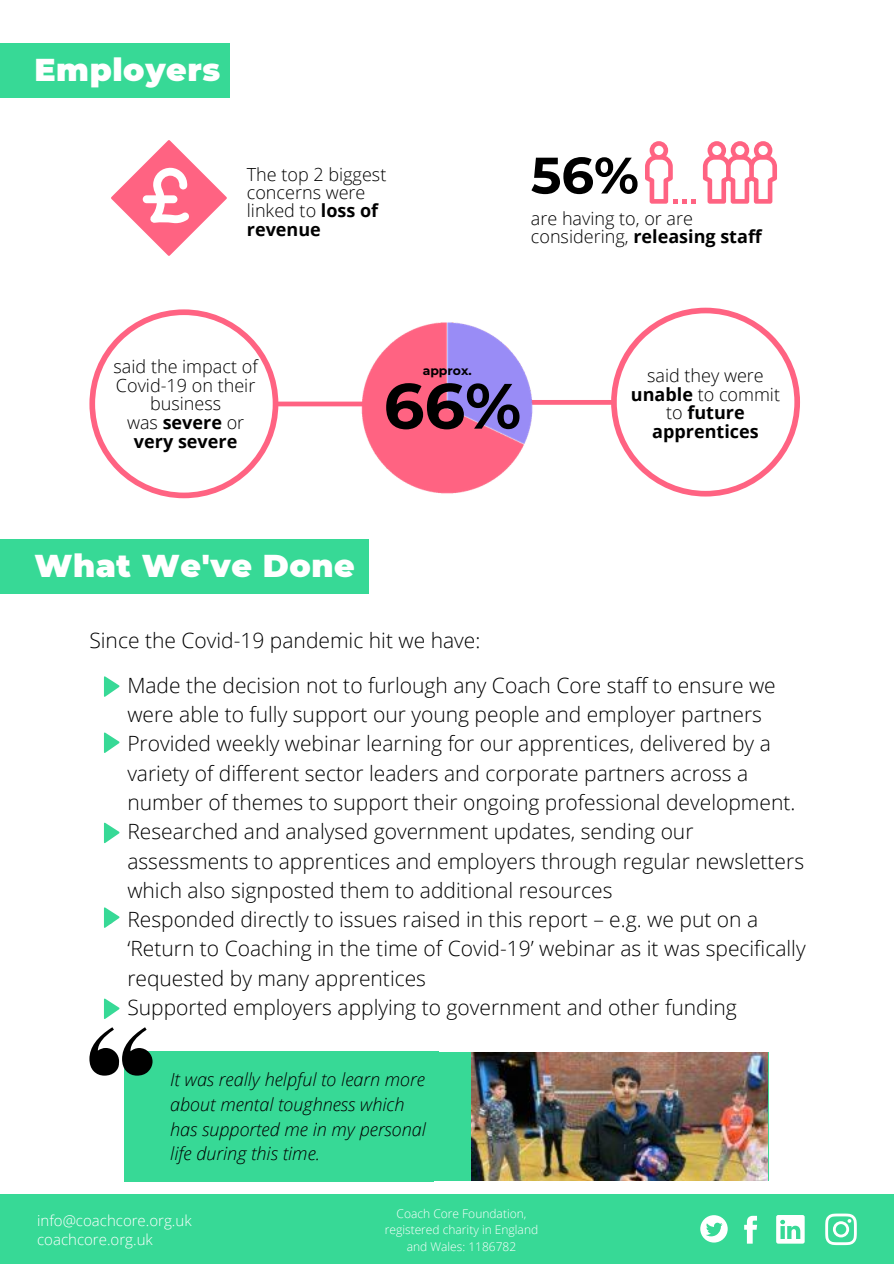
<style>
.page{position:relative;width:894px;height:1264px;background:#fff}
.page>*{position:absolute;margin:0;border:0;box-sizing:border-box;transform-origin:0 0}
.t1{font:700 63.9px "Montserrat";color:#000}
.t2{font:700 51.15px "Montserrat";color:#000}
.t3{font:900 31.5px "Montserrat";letter-spacing:.02em;color:#fff}
.t4{font:300 21px/29.2px "Open Sans";color:#000}
.t5{font:300 18px/18.3px "Open Sans";color:#000}
.t6{font:italic 300 18px/24.8px "Open Sans";color:#000}
.t7{font:700 18px/18.8px "Open Sans";color:#000;text-align:center}
.t8{font:300 15px "Open Sans";color:#fff}
.t9{font:700 12.45px "Montserrat";color:#000}
.t10{font:300 12px/16.4px "Open Sans";color:#fff;text-align:center}
.s1{font-weight:700}
.s2{font-weight:300}
</style>
<div class="page">
<div style="left:123px;top:1051px;width:645px;height:130px;background:#37d996"></div>
<img style="left:471px;top:1051px;width:296px;height:130px">
<div style="left:0;top:1193px;width:893px;height:70px;background:#37d996"></div>
<svg style="left:776px;top:1215px;width:28px;height:28px"></svg>
<svg style="left:700px;top:1215px;width:27px;height:27px"></svg>
<svg style="left:744px;top:1215px;width:12px;height:28px"></svg>
<svg style="left:825px;top:1213px;width:31px;height:32px"></svg>
<img style="left:369px;top:322px;width:161px;height:172px">
<svg style="left:530px;top:308px;width:269px;height:188px"></svg>
<svg style="left:89px;top:309px;width:280px;height:189px"></svg>
<svg style="left:702px;top:141px;width:74px;height:63px"></svg>
<svg style="left:645px;top:141px;width:50px;height:63px"></svg>
<svg style="left:111px;top:140px;width:116px;height:116px"></svg>
<div style="left:0;top:44px;width:229px;height:54px;background:#37d996"></div>
<div style="left:0;top:539px;width:369px;height:54px;background:#37d996"></div>
<svg style="left:104px;top:732px;width:16px;height:21px"></svg>
<svg style="left:104px;top:822px;width:16px;height:21px"></svg>
<svg style="left:104px;top:907px;width:16px;height:21px"></svg>
<svg style="left:104px;top:998px;width:16px;height:21px"></svg>
<svg style="left:104px;top:676px;width:16px;height:21px"></svg>
<svg style="left:89px;top:1027px;width:63px;height:48px"></svg>
<h3 class="t3" style="left:34px;top:51px;width:187px">Employers</h3>
<p class="t5" style="left:247px;top:164px;width:141px">The top 2 biggest concerns were linked to <span class="s1">loss of revenue</span></p>
<h2 class="t2" style="left:530px;top:144px;width:109px">56%</h2>
<p class="t5" style="left:530px;top:209px;width:232px">are having to, or are considering, <span class="s1">releasing staff</span></p>
<p class="t5" style="left:113px;top:356px;width:146px;line-height:18.8px;text-align:center">said the impact of<br>Covid-19 on their business<br>was <span class="s1">severe</span> or <span class="s1">very severe</span></p>
<p class="t9" style="left:422px;top:363px;width:50px">approx.</p>
<h1 class="t1" style="left:383px;top:367px;width:139px">66%</h1>
<h3 class="t3" style="left:34px;top:546px;width:322px">What We've Done</h3>
<p class="t4" style="left:89px;top:625px;width:392px">Since the Covid-19 pandemic hit we have:</p>
<p class="t7" style="left:630px;top:365px;width:150px"><span class="s2">said they were </span>unable <span class="s2">to commit to</span> future apprentices</p>
<p class="t4" style="left:127px;top:670px;width:679px">Made the decision not to furlough any Coach Core staff to ensure we were able to fully support our young people and employer partners Provided weekly webinar learning for our apprentices, delivered by a variety of different sector leaders and corporate partners across a number of themes to support their ongoing professional development.<br>Researched and analysed government updates, sending our assessments to apprentices and employers through regular newsletters which also signposted them to additional resources<br>Responded directly to issues raised in this report – e.g. we put on a ‘Return to Coaching in the time of Covid-19’ webinar as it was specifically requested by many apprentices<br>Supported employers applying to government and other funding</p>
<p class="t6" style="left:170px;top:1066px;width:257px">It was really helpful to learn more about mental toughness which has supported me in my personal life during this time.</p>
<p class="t8" style="left:37px;top:1209px;width:156px">info@coachcore.org.uk</p>
<p class="t8" style="left:37px;top:1228px;width:117px">coachcore.org.uk</p>
<p class="t10" style="left:385px;top:1205px;width:155px">Coach Core Foundation, registered charity in England and Wales: 1186782</p>
</div>
